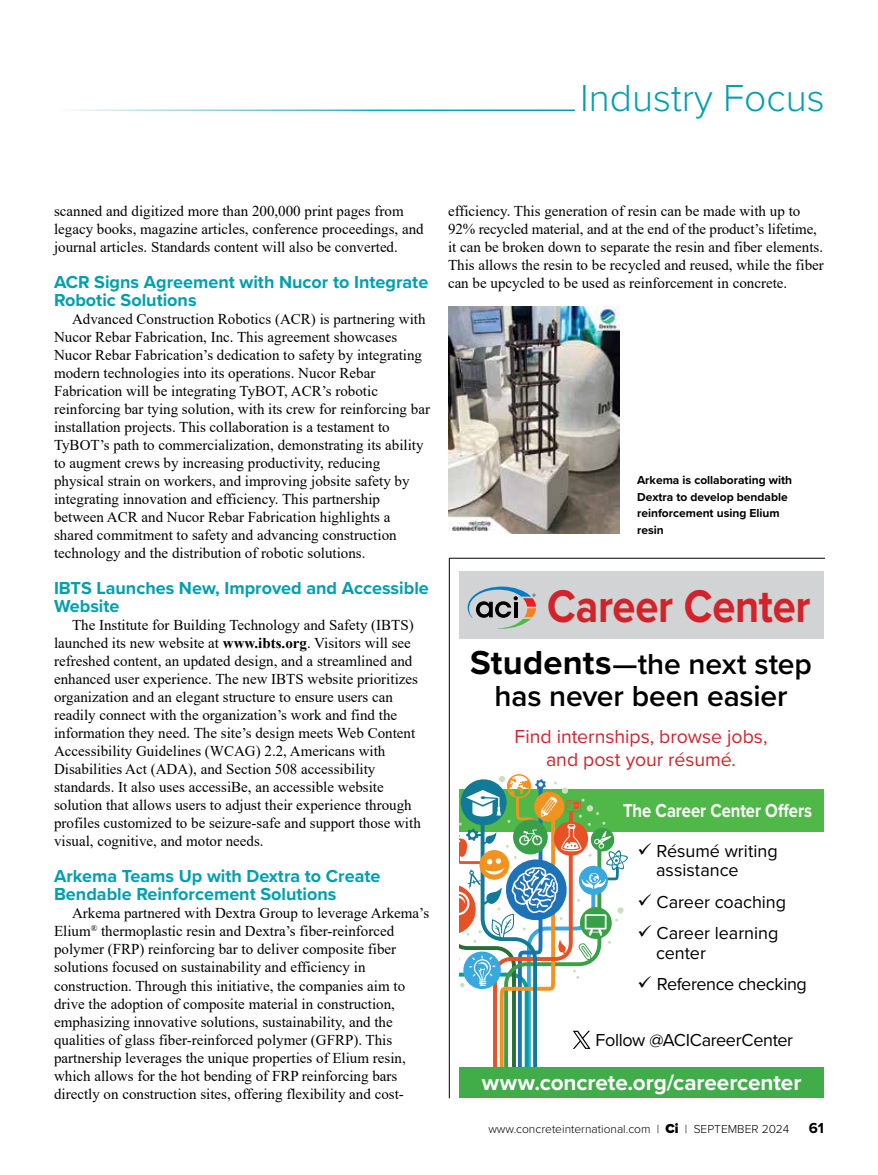
<style>
.page{position:relative;width:878px;height:1175px;background:#fff}
.page>*{position:absolute;margin:0;border:0;box-sizing:border-box;transform-origin:0 0}
.t1{font:700 47.4px "Proxima Nova";letter-spacing:-.01em;color:#d2232a;scale:.88 1}
.t2{font:300 39px "Proxima Nova";color:#00a0af}
.t3{font:600 30px/31.5px "Proxima Nova";letter-spacing:-.005em;color:#000;text-align:center}
.t4{font:700 22.5px "Proxima Nova";letter-spacing:-.005em;color:#fff}
.t5{font:19.5px/22.5px "Proxima Nova";color:#d2232a;text-align:center}
.t6{font:700 19.5px "Proxima Nova";letter-spacing:-.005em;color:#fff;scale:.85 1}
.t7{font:700 18px/18px "Proxima Nova";color:#00a0af}
.t8{font:18px/19.5px "Proxima Nova";letter-spacing:-.005em;color:#000}
.t9{font:15px/18px "Times New Roman";color:#000}
.t10{font:700 15px "Proxima Nova";color:#000}
.t11{font:700 12px/16.5px "Proxima Nova";color:#000}
.t12{font:300 12px "Proxima Nova";color:#000}
.s1{font-weight:700}
.s2{font-weight:700;font-size:34.5px}
.s3{font-weight:900;font-size:13.5px}
</style>
<div class="page">
<img style="left:448px;top:306px;width:171px;height:228px">
<hr style="left:449px;top:558px;width:1px;height:540px;background:#000">
<hr style="left:449px;top:558px;width:376px;height:1px;background:#000">
<div style="left:459px;top:789px;width:365px;height:42px;background:#50b848"></div>
<div style="left:459px;top:571px;width:365px;height:68px;background:#d1d3d4"></div>
<svg style="left:467px;top:586px;width:69px;height:42px"></svg>
<div style="left:459px;top:1067px;width:365px;height:31px;background:#41ad49"></div>
<svg style="left:459px;top:774px;width:169px;height:293px"></svg>
<h2 class="t2" style="left:580px;top:69px;width:246px">Industry Focus</h2>
<p class="t9" style="left:54px;top:202px;width:371px">scanned and digitized more than 200,000 print pages from legacy books, magazine articles, conference proceedings, and journal articles. Standards content will also be converted.</p>
<p class="t7" style="left:54px;top:273px;width:376px">ACR Signs Agreement with Nucor to Integrate<br>Robotic Solutions</p>
<p class="t9" style="left:54px;top:310px;width:377px;text-indent:18px">Advanced Construction Robotics (ACR) is partnering with Nucor Rebar Fabrication, Inc. This agreement showcases Nucor Rebar Fabrication’s dedication to safety by integrating modern technologies into its operations. Nucor Rebar Fabrication will be integrating TyBOT, ACR’s robotic reinforcing bar tying solution, with its crew for reinforcing bar installation projects. This collaboration is a testament to TyBOT’s path to commercialization, demonstrating its ability to augment crews by increasing productivity, reducing physical strain on workers, and improving jobsite safety by integrating innovation and efficiency. This partnership between ACR and Nucor Rebar Fabrication highlights a shared commitment to safety and advancing construction technology and the distribution of robotic solutions.</p>
<p class="t7" style="left:54px;top:579px;width:376px">IBTS Launches New, Improved and Accessible<br>Website</p>
<p class="t9" style="left:54px;top:616px;width:368px;text-indent:18px">The Institute for Building Technology and Safety (IBTS) launched its new website at <span class="s1">www.ibts.org</span>. Visitors will see refreshed content, an updated design, and a streamlined and enhanced user experience. The new IBTS website prioritizes organization and an elegant structure to ensure users can readily connect with the organization’s work and find the information they need. The site’s design meets Web Content Accessibility Guidelines (WCAG) 2.2, Americans with Disabilities Act (ADA), and Section 508 accessibility standards. It also uses accessiBe, an accessible website solution that allows users to adjust their experience through profiles customized to be seizure-safe and support those with visual, cognitive, and motor needs.</p>
<p class="t7" style="left:54px;top:867px;width:328px">Arkema Teams Up with Dextra to Create<br>Bendable Reinforcement Solutions</p>
<p class="t9" style="left:54px;top:904px;width:376px;text-indent:18px">Arkema partnered with Dextra Group to leverage Arkema’s Elium<sup>®</sup> thermoplastic resin and Dextra’s fiber-reinforced polymer (FRP) reinforcing bar to deliver composite fiber solutions focused on sustainability and efficiency in construction. Through this initiative, the companies aim to drive the adoption of composite material in construction, emphasizing innovative solutions, sustainability, and the qualities of glass fiber-reinforced polymer (GFRP). This partnership leverages the unique properties of Elium resin, which allows for the hot bending of FRP reinforcing bars directly on construction sites, offering flexibility and cost-</p>
<p class="t9" style="left:448px;top:201px;width:377px">efficiency. This generation of resin can be made with up to 92% recycled material, and at the end of the product’s lifetime, it can be broken down to separate the resin and fiber elements.<br>This allows the resin to be recycled and reused, while the fiber can be upcycled to be used as reinforcement in concrete.</p>
<p class="t11" style="left:637px;top:471px;width:156px">Arkema is collaborating with<br>Dextra to develop bendable reinforcement using Elium resin</p>
<h1 class="t1" style="left:547px;top:571px;width:301px">Career Center</h1>
<h3 class="t3" style="left:470px;top:647px;width:343px"><span class="s2">Students</span>—the next step has never been easier</h3>
<h3 class="t5" style="left:514px;top:724px;width:254px">Find internships, browse jobs, and post your résumé.</h3>
<h3 class="t6" style="left:623px;top:795px;width:224px">The Career Center Offers</h3>
<p class="t8" style="left:656px;top:840px;width:123px;text-indent:-19px">✓ Résumé writing assistance</p>
<p class="t8" style="left:637px;top:891px;width:150px">✓ Career coaching</p>
<p class="t8" style="left:656px;top:922px;width:124px;text-indent:-19px">✓ Career learning center</p>
<p class="t8" style="left:637px;top:973px;width:171px">✓ Reference checking</p>
<p class="t8" style="left:595px;top:1029px;width:199px">Follow @ACICareerCenter</p>
<h3 class="t4" style="left:482px;top:1065px;width:321px">www.concrete.org/careercenter</h3>
<p class="t12" style="left:488px;top:1119px;width:302px">www.concreteinternational.com | <span class="s3">Ci</span> | SEPTEMBER 2024</p>
<p class="t10" style="left:808px;top:1116px;width:17px">61</p>
</div>
